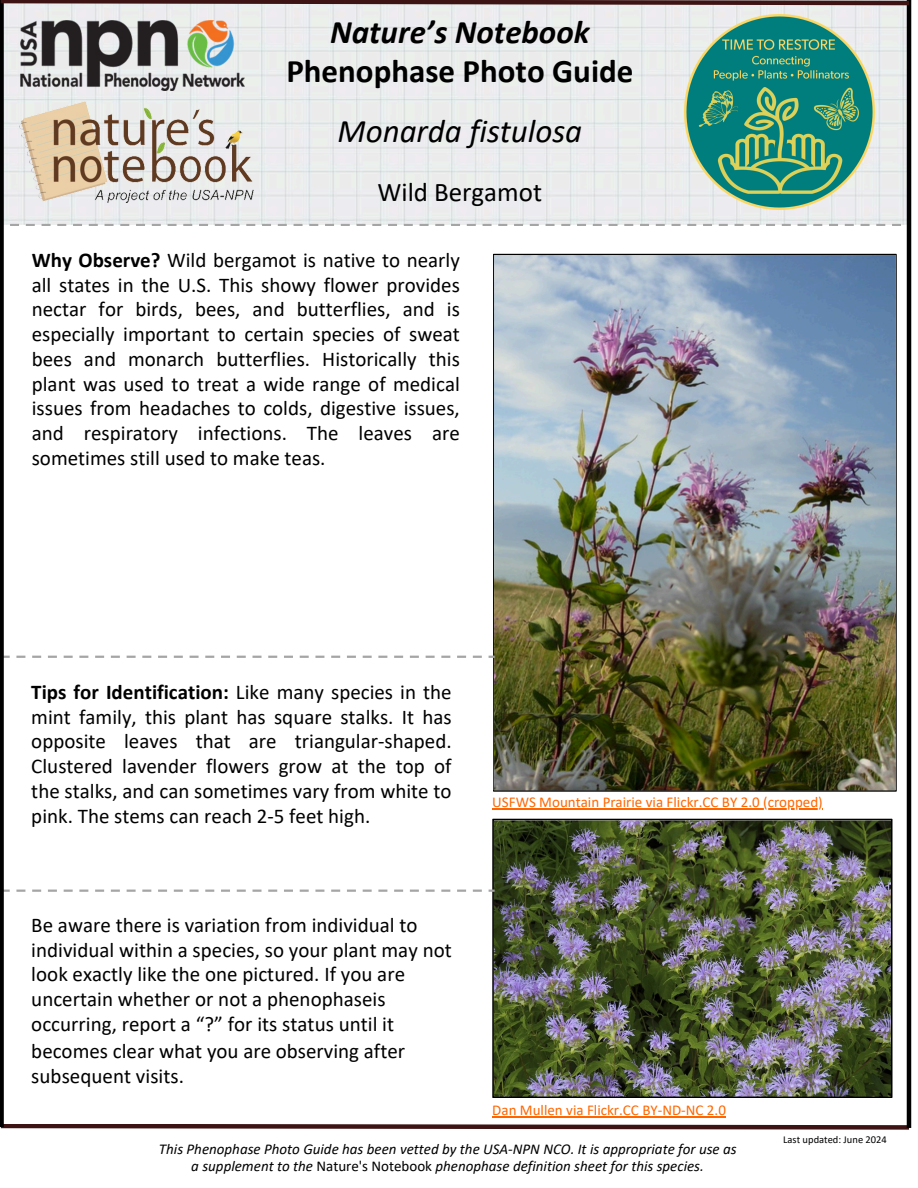
<style>
.page{position:relative;width:918px;height:1188px;background:#fff}
.page>*{position:absolute;margin:0;border:0;box-sizing:border-box;transform-origin:0 0}
.t1{font:700 33px/38.2px "Calibri";color:#000;text-align:center}
.t2{font:italic 33px "Calibri";color:#000}
.t3{font:27px "Calibri";color:#000}
.t4{font:21px/24.8px "Calibri";color:#000;text-align:justify}
.t5{font:italic 15px "Calibri";color:#000}
.t6{font:15px "Calibri";color:#f60}
.t7{font:10.5px "Calibri";color:#000}
.s1{font-style:italic}
.s2{font-weight:700}
.s3{font-style:normal}
</style>
<div class="page">
<img style="left:494px;top:255px;width:401px;height:564px">
<img style="left:492px;top:819px;width:401px;height:279px">
<img style="left:4px;top:8px;width:903px;height:217px">
<svg style="left:1px;top:1124px;width:908px;height:6px"></svg>
<svg style="left:10px;top:224px;width:897px;height:2px"></svg>
<svg style="left:4px;top:656px;width:6px;height:2px"></svg>
<svg style="left:16px;top:656px;width:9px;height:2px"></svg>
<svg style="left:32px;top:656px;width:9px;height:2px"></svg>
<svg style="left:48px;top:656px;width:9px;height:2px"></svg>
<svg style="left:64px;top:656px;width:9px;height:2px"></svg>
<svg style="left:79px;top:656px;width:9px;height:2px"></svg>
<svg style="left:95px;top:656px;width:9px;height:2px"></svg>
<svg style="left:111px;top:656px;width:9px;height:2px"></svg>
<svg style="left:127px;top:656px;width:9px;height:2px"></svg>
<svg style="left:142px;top:656px;width:9px;height:2px"></svg>
<svg style="left:158px;top:656px;width:9px;height:2px"></svg>
<svg style="left:174px;top:656px;width:9px;height:2px"></svg>
<svg style="left:190px;top:656px;width:9px;height:2px"></svg>
<svg style="left:205px;top:656px;width:9px;height:2px"></svg>
<svg style="left:221px;top:656px;width:9px;height:2px"></svg>
<svg style="left:237px;top:656px;width:9px;height:2px"></svg>
<svg style="left:253px;top:656px;width:9px;height:2px"></svg>
<svg style="left:268px;top:656px;width:9px;height:2px"></svg>
<svg style="left:284px;top:656px;width:9px;height:2px"></svg>
<svg style="left:300px;top:656px;width:9px;height:2px"></svg>
<svg style="left:315px;top:656px;width:9px;height:2px"></svg>
<svg style="left:331px;top:656px;width:9px;height:2px"></svg>
<svg style="left:347px;top:656px;width:9px;height:2px"></svg>
<svg style="left:363px;top:656px;width:9px;height:2px"></svg>
<svg style="left:378px;top:656px;width:9px;height:2px"></svg>
<svg style="left:394px;top:656px;width:9px;height:2px"></svg>
<svg style="left:410px;top:656px;width:9px;height:2px"></svg>
<svg style="left:426px;top:656px;width:9px;height:2px"></svg>
<svg style="left:441px;top:656px;width:9px;height:2px"></svg>
<svg style="left:457px;top:656px;width:9px;height:2px"></svg>
<svg style="left:473px;top:656px;width:9px;height:2px"></svg>
<svg style="left:489px;top:656px;width:6px;height:2px"></svg>
<svg style="left:4px;top:890px;width:6px;height:2px"></svg>
<svg style="left:16px;top:890px;width:9px;height:2px"></svg>
<svg style="left:32px;top:890px;width:9px;height:2px"></svg>
<svg style="left:48px;top:890px;width:9px;height:2px"></svg>
<svg style="left:64px;top:890px;width:9px;height:2px"></svg>
<svg style="left:79px;top:890px;width:9px;height:2px"></svg>
<svg style="left:95px;top:890px;width:9px;height:2px"></svg>
<svg style="left:111px;top:890px;width:9px;height:2px"></svg>
<svg style="left:127px;top:890px;width:9px;height:2px"></svg>
<svg style="left:142px;top:890px;width:9px;height:2px"></svg>
<svg style="left:158px;top:890px;width:9px;height:2px"></svg>
<svg style="left:174px;top:890px;width:9px;height:2px"></svg>
<svg style="left:190px;top:890px;width:9px;height:2px"></svg>
<svg style="left:205px;top:890px;width:9px;height:2px"></svg>
<svg style="left:221px;top:890px;width:9px;height:2px"></svg>
<svg style="left:237px;top:890px;width:9px;height:2px"></svg>
<svg style="left:253px;top:890px;width:9px;height:2px"></svg>
<svg style="left:268px;top:890px;width:9px;height:2px"></svg>
<svg style="left:284px;top:890px;width:9px;height:2px"></svg>
<svg style="left:300px;top:890px;width:9px;height:2px"></svg>
<svg style="left:315px;top:890px;width:9px;height:2px"></svg>
<svg style="left:331px;top:890px;width:9px;height:2px"></svg>
<svg style="left:347px;top:890px;width:9px;height:2px"></svg>
<svg style="left:363px;top:890px;width:9px;height:2px"></svg>
<svg style="left:378px;top:890px;width:9px;height:2px"></svg>
<svg style="left:394px;top:890px;width:9px;height:2px"></svg>
<svg style="left:410px;top:890px;width:9px;height:2px"></svg>
<svg style="left:426px;top:890px;width:9px;height:2px"></svg>
<svg style="left:441px;top:890px;width:9px;height:2px"></svg>
<svg style="left:457px;top:890px;width:9px;height:2px"></svg>
<svg style="left:473px;top:890px;width:9px;height:2px"></svg>
<svg style="left:489px;top:890px;width:6px;height:2px"></svg>
<svg style="left:0;top:8px;width:4px;height:1119px;fill:#000"></svg>
<hr style="left:907px;top:0;width:4px;height:1128px;background:#000">
<svg style="left:0;top:0;width:912px;height:8px"></svg>
<img style="left:19px;top:102px;width:234px;height:100px">
<img style="left:20px;top:21px;width:224px;height:69px">
<img style="left:684px;top:14px;width:198px;height:195px">
<hr style="left:492px;top:1116px;width:234px;height:1px;background:#f60">
<hr style="left:492px;top:808px;width:331px;height:1px;background:#f60">
<p class="t1" style="left:286px;top:16px;width:349px"><span class="s1">Nature’s Notebook<br></span>Phenophase Photo Guide</p>
<p class="t2" style="left:338px;top:118px;width:246px">Monarda fistulosa</p>
<p class="t3" style="left:378px;top:181px;width:166px">Wild Bergamot</p>
<h3 class="t4" style="left:32px;top:249px;width:430px"><span class="s2">Why Observe?</span> Wild bergamot is native to nearly all states in the U.S. This showy flower provides nectar for birds, bees, and butterflies, and is especially important to certain species of sweat bees and monarch butterflies. Historically this plant was used to treat a wide range of medical issues from headaches to colds, digestive issues, and respiratory infections. The leaves are sometimes still used to make teas.</h3>
<h3 class="t4" style="left:31px;top:681px;width:422px"><span class="s2">Tips for Identification:</span> Like many species in the mint family, this plant has square stalks. It has opposite leaves that are triangular-shaped.<br>Clustered lavender flowers grow at the top of the stalks, and can sometimes vary from white to pink. The stems can reach 2-5 feet high.</h3>
<h3 class="t4" style="left:31px;top:914px;width:422px;text-align:left">Be aware there is variation from individual to individual within a species, so your plant may not look exactly like the one pictured. If you are uncertain whether or not a phenophaseis occurring, report a “?” for its status until it</h3>
<h3 class="t4" style="left:31px;top:1040px;width:375px">becomes clear what you are observing after subsequent visits.</h3>
<p class="t6" style="left:492px;top:796px;width:332px">USFWS Mountain Prairie via Flickr.CC BY 2.0 (cropped)</p>
<h2 class="t6" style="left:492px;top:1104px;width:235px">Dan Mullen via Flickr.CC BY-ND-NC 2.0</h2>
<h2 class="t5" style="left:159px;top:1143px;width:579px">This Phenophase Photo Guide has been vetted by the USA-NPN NCO. It is appropriate for use as</h2>
<h2 class="t5" style="left:191px;top:1160px;width:514px">a supplement to the <span class="s3">Nature's Notebook</span> phenophase definition sheet for this species.</h2>
<p class="t7" style="left:783px;top:1135px;width:105px">Last updated: June 2024</p>
</div>
